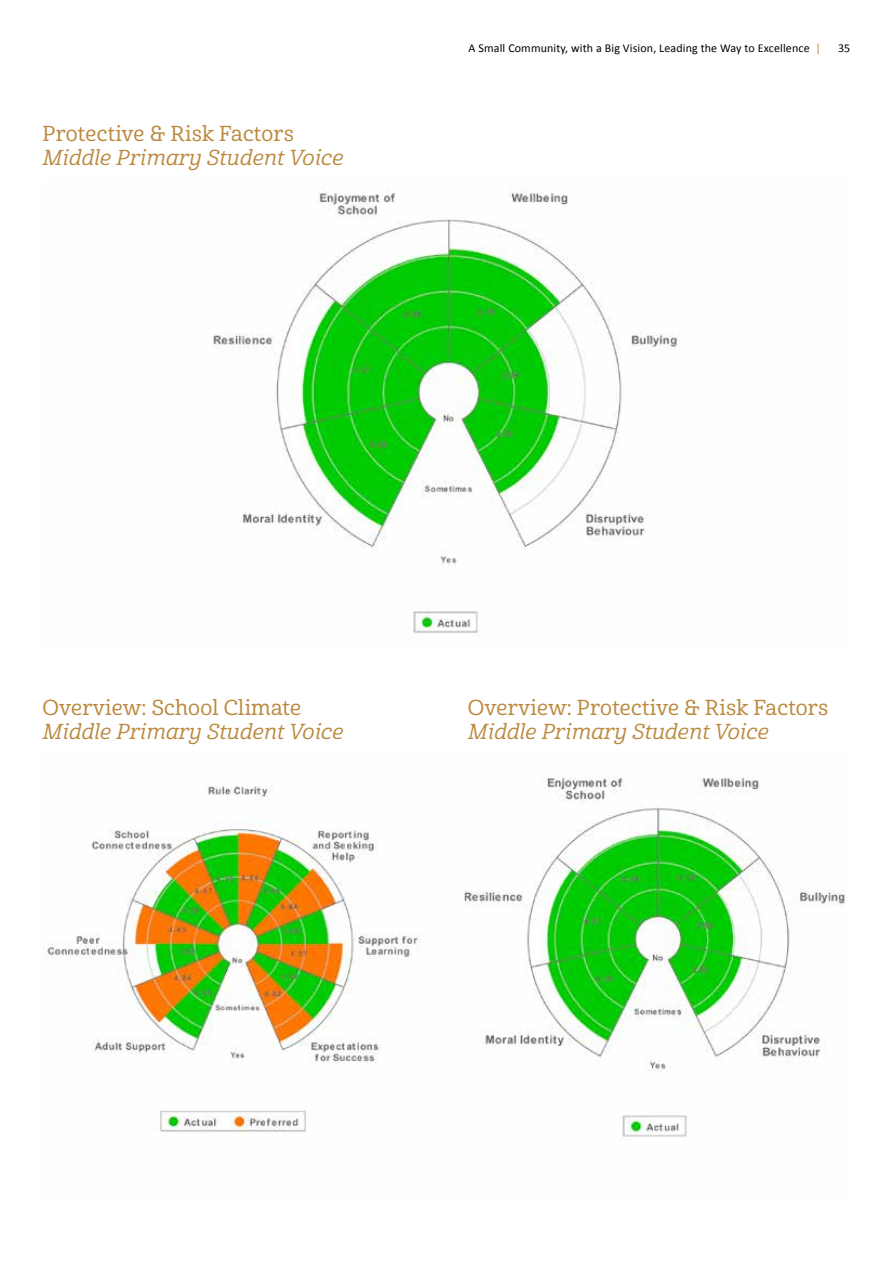
<style>
.page{position:relative;width:893px;height:1263px;background:#fff}
.page>*{position:absolute;margin:0;border:0;box-sizing:border-box;transform-origin:0 0}
.t1{font:21px "Cabrito Nor Med";letter-spacing:.01em;color:#bb883d}
.t2{font:21px "Cabrito Nor Med It";letter-spacing:.01em;color:#bb883d}
.t3{font:12px "Calibri";letter-spacing:.01em;color:#000}
.s1{color:#bb883d}
</style>
<div class="page">
<img style="left:213px;top:188px;width:468px;height:445px">
<img style="left:43px;top:777px;width:802px;height:364px">
<p class="t1" style="left:43px;top:121px;width:253px">Protective &amp; Risk Factors</p>
<p class="t2" style="left:43px;top:145px;width:302px">Middle Primary Student Voice</p>
<p class="t3" style="left:469px;top:40px;width:354px">A Small Community, with a Big Vision, Leading the Way to Excellence <span class="s1">|</span></p>
<p class="t3" style="left:838px;top:40px;width:14px">35</p>
<p class="t1" style="left:43px;top:695px;width:260px">Overview: School Climate</p>
<p class="t2" style="left:43px;top:719px;width:302px">Middle Primary Student Voice</p>
<p class="t1" style="left:468px;top:695px;width:362px">Overview: Protective &amp; Risk Factors</p>
<p class="t2" style="left:468px;top:719px;width:302px">Middle Primary Student Voice</p>
</div>
